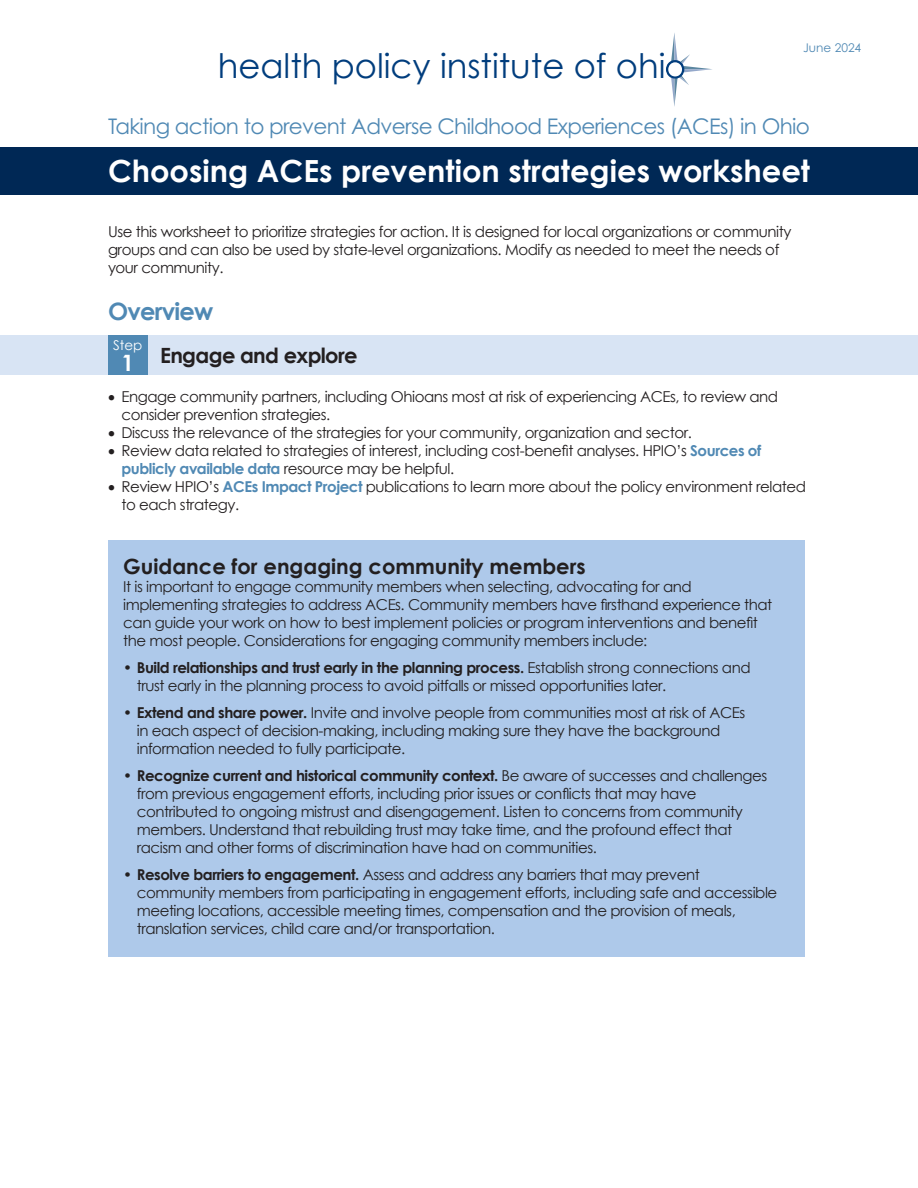
<style>
.page{position:relative;width:918px;height:1188px;background:#fff}
.page>*{position:absolute;margin:0;border:0;box-sizing:border-box;transform-origin:0 0}
.t1{font:33.9px "Century Gothic";color:#013d7d}
.t2{font:700 30.45px "Century Gothic";color:#fff}
.t3{font:700 24px "Century Gothic";letter-spacing:-.03em;color:#5089b4}
.t4{font:700 22.5px "Century Gothic";color:#fff}
.t5{font:21.45px "Century Gothic Pro";letter-spacing:-.03em;color:#5089b4}
.t6{font:700 21px "Century Gothic";color:#231f20}
.t7{font:700 21px "Century Gothic";letter-spacing:-.03em;color:#231f20}
.t8{font:15px/18px "Century Gothic";letter-spacing:-.03em;color:#231f20}
.t9{font:13.5px "Century Gothic";color:#fff}
.t10{font:12px "Century Gothic Pro";color:#5089b4}
.s1{font-weight:700;color:#5089b4}
.s2{font-weight:700}
</style>
<div class="page">
<div style="left:0;top:336px;width:918px;height:39px;background:#d8e4f4"></div>
<div style="left:108px;top:540px;width:697px;height:417px;background:#aec9ea"></div>
<div style="left:0;top:147px;width:918px;height:48px;background:#002855"></div>
<svg style="left:666px;top:33px;width:46px;height:74px"></svg>
<div style="left:108px;top:336px;width:40px;height:39px;background:#5089b4"></div>
<h1 class="t1" style="left:218px;top:42px;width:449px">health policy institute of ohi</h1>
<p class="t10" style="left:803px;top:40px;width:60px">June 2024</p>
<h3 class="t5" style="left:108px;top:114px;width:703px">Taking action to prevent Adverse Childhood Experiences (ACEs) in Ohio</h3>
<h2 class="t2" style="left:108px;top:148px;width:704px">Choosing ACEs prevention strategies worksheet</h2>
<p class="t8" style="left:108px;top:223px;width:685px">Use this worksheet to prioritize strategies for action. It is designed for local organizations or community groups and can also be used by state-level organizations. Modify as needed to meet the needs of your community.</p>
<h3 class="t3" style="left:108px;top:293px;width:107px">Overview</h3>
<p class="t9" style="left:113px;top:336px;width:31px">Step</p>
<h3 class="t4" style="left:121px;top:346px;width:14px">1</h3>
<h3 class="t7" style="left:160px;top:340px;width:199px">Engage and explore</h3>
<p class="t8" style="left:122px;top:387px;width:658px;text-indent:-14px">• Engage community partners, including Ohioans most at risk of experiencing ACEs, to review and consider prevention strategies.</p>
<p class="t8" style="left:108px;top:423px;width:585px">• Discuss the relevance of the strategies for your community, organization and sector.</p>
<p class="t8" style="left:122px;top:441px;width:641px;text-indent:-14px">• Review data related to strategies of interest, including cost-benefit analyses. HPIO’s <span class="s1">Sources of publicly available data</span> resource may be helpful.</p>
<p class="t8" style="left:122px;top:477px;width:686px;text-indent:-14px">• Review HPIO’s <span class="s1">ACEs Impact Project</span> publications to learn more about the policy environment related to each strategy.</p>
<h3 class="t6" style="left:123px;top:550px;width:464px">Guidance for engaging community members</h3>
<p class="t8" style="left:123px;top:577px;width:650px">It is important to engage community members when selecting, advocating for and implementing strategies to address ACEs. Community members have firsthand experience that can guide your work on how to best implement policies or program interventions and benefit the most people. Considerations for engaging community members include:</p>
<p class="t8" style="left:137px;top:658px;width:615px;text-indent:-14px"><span class="s2">• Build relationships and trust early in the planning process.</span> Establish strong connections and trust early in the planning process to avoid pitfalls or missed opportunities later.</p>
<p class="t8" style="left:137px;top:703px;width:610px;text-indent:-14px"><span class="s2">• Extend and share power.</span> Invite and involve people from communities most at risk of ACEs in each aspect of decision-making, including making sure they have the background information needed to fully participate.</p>
<p class="t8" style="left:137px;top:766px;width:632px;text-indent:-14px"><span class="s2">• Recognize current and historical community context.</span> Be aware of successes and challenges from previous engagement efforts, including prior issues or conflicts that may have contributed to ongoing mistrust and disengagement. Listen to concerns from community members. Understand that rebuilding trust may take time, and the profound effect that racism and other forms of discrimination have had on communities.</p>
<p class="t8" style="left:137px;top:865px;width:642px;text-indent:-14px"><span class="s2">• Resolve barriers to engagement.</span> Assess and address any barriers that may prevent community members from participating in engagement efforts, including safe and accessible meeting locations, accessible meeting times, compensation and the provision of meals, translation services, child care and/or transportation.</p>
</div>
